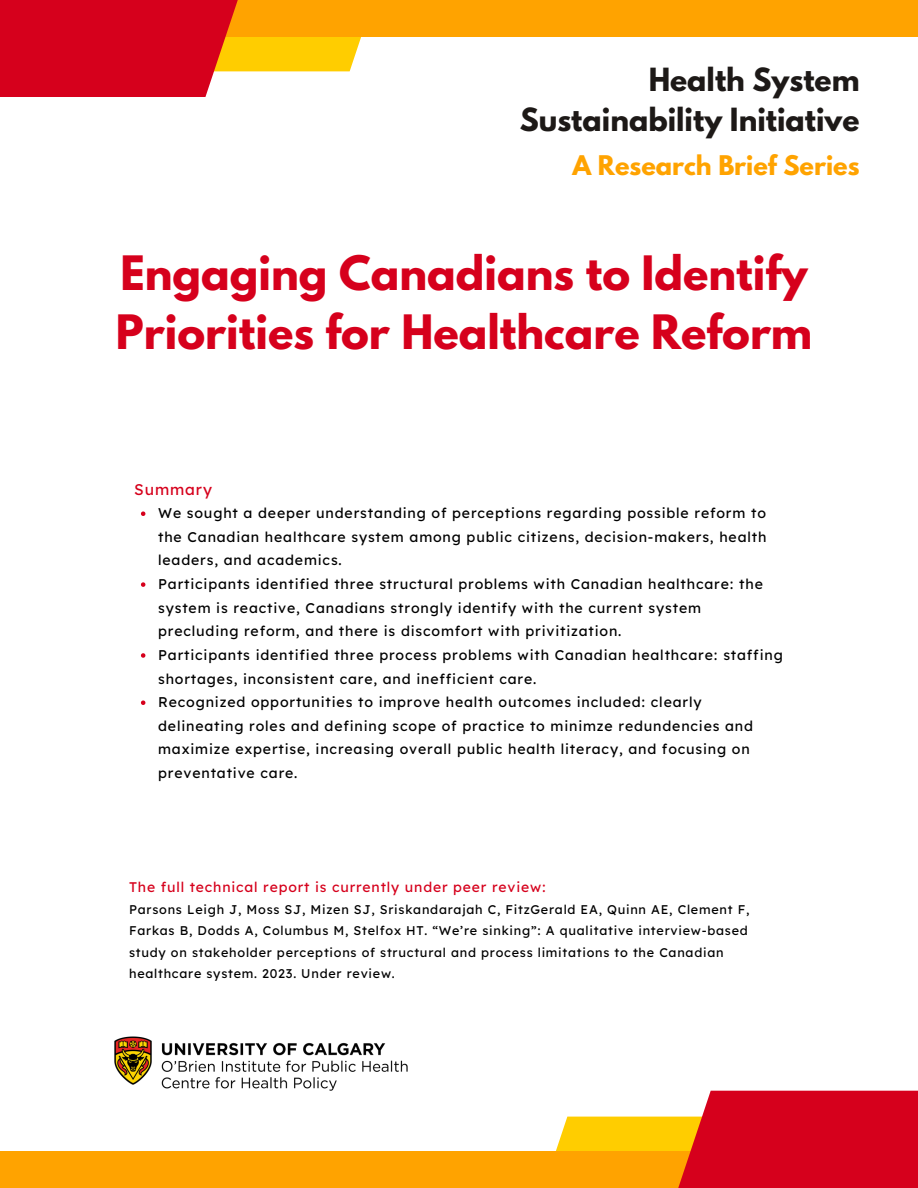
<style>
.page{position:relative;width:918px;height:1188px;background:#fff}
.page>*{position:absolute;margin:0;border:0;box-sizing:border-box;transform-origin:0 0}
.t1{font:700 42px/58.5px "League Spartan";color:#d6001c}
.t2{font:700 28.35px/39.3px "League Spartan";color:#1d1917;text-align:right}
.t3{font:700 24px "League Spartan";color:#ffa300}
.t4{font:15.45px "Lexend Deca";letter-spacing:.06em;color:#d6001c}
.t5{font:14.1px/23.7px "Lexend Deca";letter-spacing:.06em;color:#000}
.t6{font:13.95px "Lexend Deca";letter-spacing:.06em;color:#d6001c}
.t7{font:12.6px/21px "Lexend Deca";letter-spacing:.06em;color:#000}
</style>
<div class="page">
<svg style="left:141px;top:511px;width:4px;height:5px"></svg>
<svg style="left:141px;top:582px;width:4px;height:5px"></svg>
<svg style="left:141px;top:653px;width:4px;height:5px"></svg>
<svg style="left:141px;top:700px;width:4px;height:5px"></svg>
<div style="left:248px;top:37px;width:113px;height:34px;background:#ffcd00"></div>
<div style="left:0;top:0;width:918px;height:37px;background:#ffa300"></div>
<div style="left:0;top:0;width:248px;height:97px;background:#d6001c"></div>
<div style="left:556px;top:1117px;width:114px;height:34px;background:#ffcd00"></div>
<div style="left:0;top:1151px;width:918px;height:37px;background:#ffa300"></div>
<div style="left:670px;top:1091px;width:248px;height:97px;background:#d6001c"></div>
<img style="left:114px;top:1036px;width:294px;height:55px">
<p class="t2" style="left:520px;top:64px;width:341px">Health System<br>Sustainability Initiative</p>
<p class="t3" style="left:573px;top:154px;width:289px">A Research Brief Series</p>
<p class="t1" style="left:116px;top:249px;width:698px">Engaging Canadians to Identify<br>Priorities for Healthcare Reform</p>
<p class="t4" style="left:134px;top:479px;width:79px">Summary</p>
<p class="t5" style="left:158px;top:501px;width:610px;text-align:justify">We sought a deeper understanding of perceptions regarding possible reform to the Canadian healthcare system among public citizens, decision-makers, health leaders, and academics.</p>
<p class="t5" style="left:158px;top:572px;width:606px">Participants identified three structural problems with Canadian healthcare: the system is reactive, Canadians strongly identify with the current system precluding reform, and there is discomfort with privitization.</p>
<p class="t5" style="left:158px;top:643px;width:626px">Participants identified three process problems with Canadian healthcare: staffing shortages, inconsistent care, and inefficient care.</p>
<p class="t5" style="left:158px;top:690px;width:596px">Recognized opportunities to improve health outcomes included: clearly delineating roles and defining scope of practice to minimze redundencies and maximize expertise, increasing overall public health literacy, and focusing on preventative care.</p>
<p class="t6" style="left:129px;top:878px;width:418px">The full technical report is currently under peer review:</p>
<p class="t7" style="left:129px;top:899px;width:622px">Parsons Leigh J, Moss SJ, Mizen SJ, Sriskandarajah C, FitzGerald EA, Quinn AE, Clement F, Farkas B, Dodds A, Columbus M, Stelfox HT. “We’re sinking”: A qualitative interview-based study on stakeholder perceptions of structural and process limitations to the Canadian healthcare system. 2023. Under review.</p>
</div>
